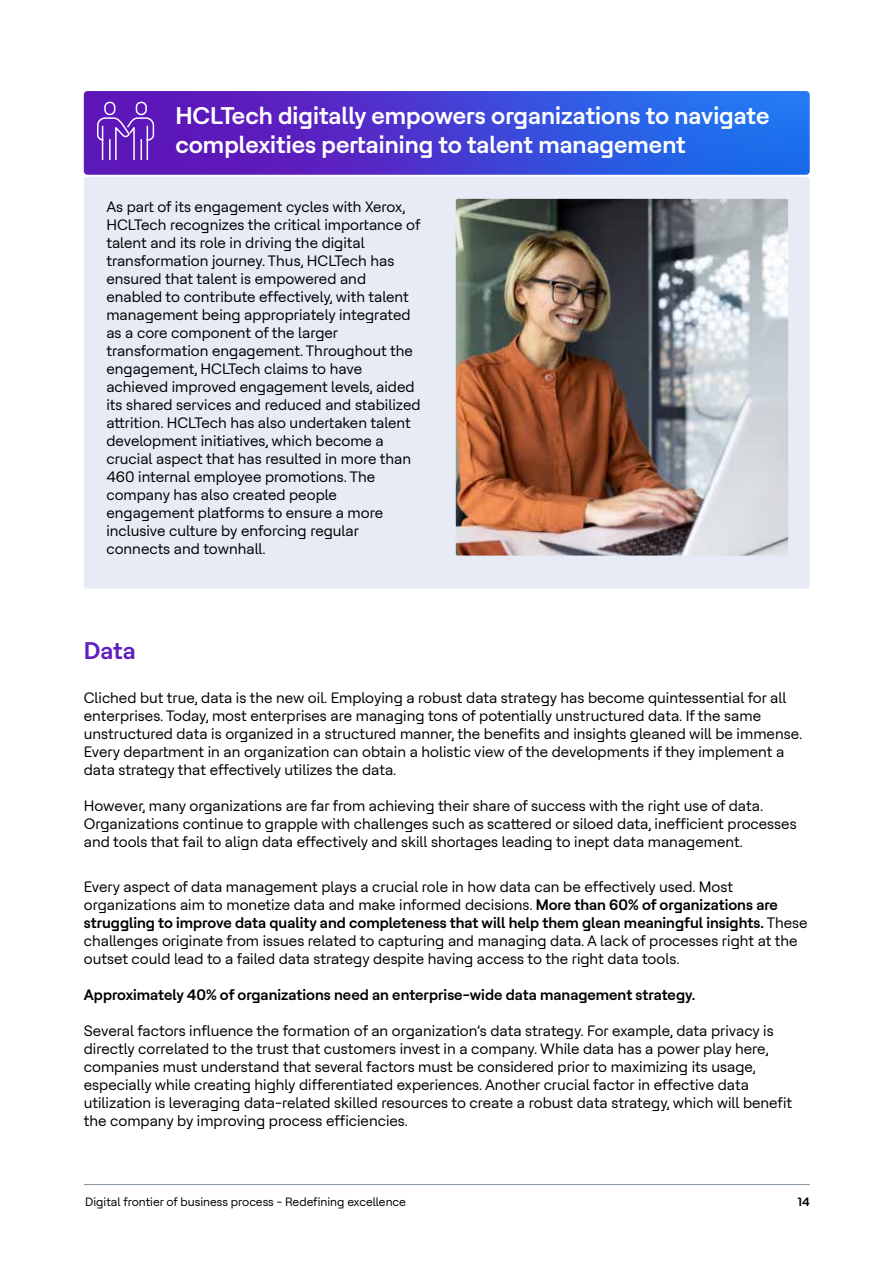
<style>
.page{position:relative;width:893px;height:1263px;background:#fff}
.page>*{position:absolute;margin:0;border:0;box-sizing:border-box;transform-origin:0 0}
.t1{font:700 24px/28.8px "HCL Tech Roobert";color:#fff}
.t2{font:700 24px "HCL Tech Roobert";color:#5f1ebe}
.t3{font:15px/18px "HCL Tech Roobert";color:#000}
.t4{font:700 15px "HCL Tech Roobert";color:#000}
.t5{font:12px "HCL Tech Roobert";color:#000}
.t6{font:700 12px "HCL Tech Roobert";color:#000}
.s1{font-weight:700}
</style>
<div class="page">
<hr style="left:84px;top:1184px;width:726px;height:1px;background:#8291a0">
<div style="left:84px;top:177px;width:726px;height:412px;background:#e6ebf5;border-radius:3px"></div>
<svg style="left:84px;top:91px;width:726px;height:84px;background:#4241d3"></svg>
<img style="left:456px;top:199px;width:332px;height:357px">
<svg style="left:96px;top:117px;width:59px;height:44px;background:#793fc5"></svg>
<div style="left:104px;top:102px;width:11px;height:13px;border:1px solid #fff;border-radius:5px"></div>
<div style="left:136px;top:102px;width:11px;height:13px;border:1px solid #fff;border-radius:5px"></div>
<h1 class="t1" style="left:175px;top:100px;width:596px">HCLTech digitally empowers organizations to navigate complexities pertaining to talent management</h1>
<p class="t3" style="left:106px;top:197px;width:316px">As part of its engagement cycles with Xerox, HCLTech recognizes the critical importance of talent and its role in driving the digital transformation journey. Thus, HCLTech has ensured that talent is empowered and enabled to contribute effectively, with talent management being appropriately integrated as a core component of the larger transformation engagement. Throughout the engagement, HCLTech claims to have achieved improved engagement levels, aided its shared services and reduced and stabilized attrition. HCLTech has also undertaken talent development initiatives, which become a crucial aspect that has resulted in more than 460 internal employee promotions. The company has also created people engagement platforms to ensure a more inclusive culture by enforcing regular connects and townhall.</p>
<h1 class="t2" style="left:84px;top:633px;width:53px">Data</h1>
<p class="t3" style="left:84px;top:688px;width:720px">Cliched but true, data is the new oil. Employing a robust data strategy has become quintessential for all enterprises. Today, most enterprises are managing tons of potentially unstructured data. If the same unstructured data is organized in a structured manner, the benefits and insights gleaned will be immense.<br>Every department in an organization can obtain a holistic view of the developments if they implement a data strategy that effectively utilizes the data.</p>
<p class="t3" style="left:84px;top:796px;width:714px">However, many organizations are far from achieving their share of success with the right use of data.<br>Organizations continue to grapple with challenges such as scattered or siloed data, inefficient processes and tools that fail to align data effectively and skill shortages leading to inept data management.</p>
<p class="t3" style="left:84px;top:877px;width:725px">Every aspect of data management plays a crucial role in how data can be effectively used. Most organizations aim to monetize data and make informed decisions. <span class="s1">More than 60% of organizations are struggling to improve data quality and completeness that will help them glean meaningful insights.</span> These challenges originate from issues related to capturing and managing data. A lack of processes right at the outset could lead to a failed data strategy despite having access to the right data tools.</p>
<p class="t4" style="left:84px;top:984px;width:613px">Approximately 40% of organizations need an enterprise-wide data management strategy.</p>
<p class="t3" style="left:84px;top:1021px;width:710px">Several factors influence the formation of an organization’s data strategy. For example, data privacy is directly correlated to the trust that customers invest in a company. While data has a power play here, companies must understand that several factors must be considered prior to maximizing its usage, especially while creating highly differentiated experiences. Another crucial factor in effective data utilization is leveraging data-related skilled resources to create a robust data strategy, which will benefit the company by improving process efficiencies.</p>
<p class="t5" style="left:85px;top:1193px;width:322px">Digital frontier of business process - Redefining excellence</p>
<p class="t6" style="left:798px;top:1193px;width:13px">14</p>
</div>
